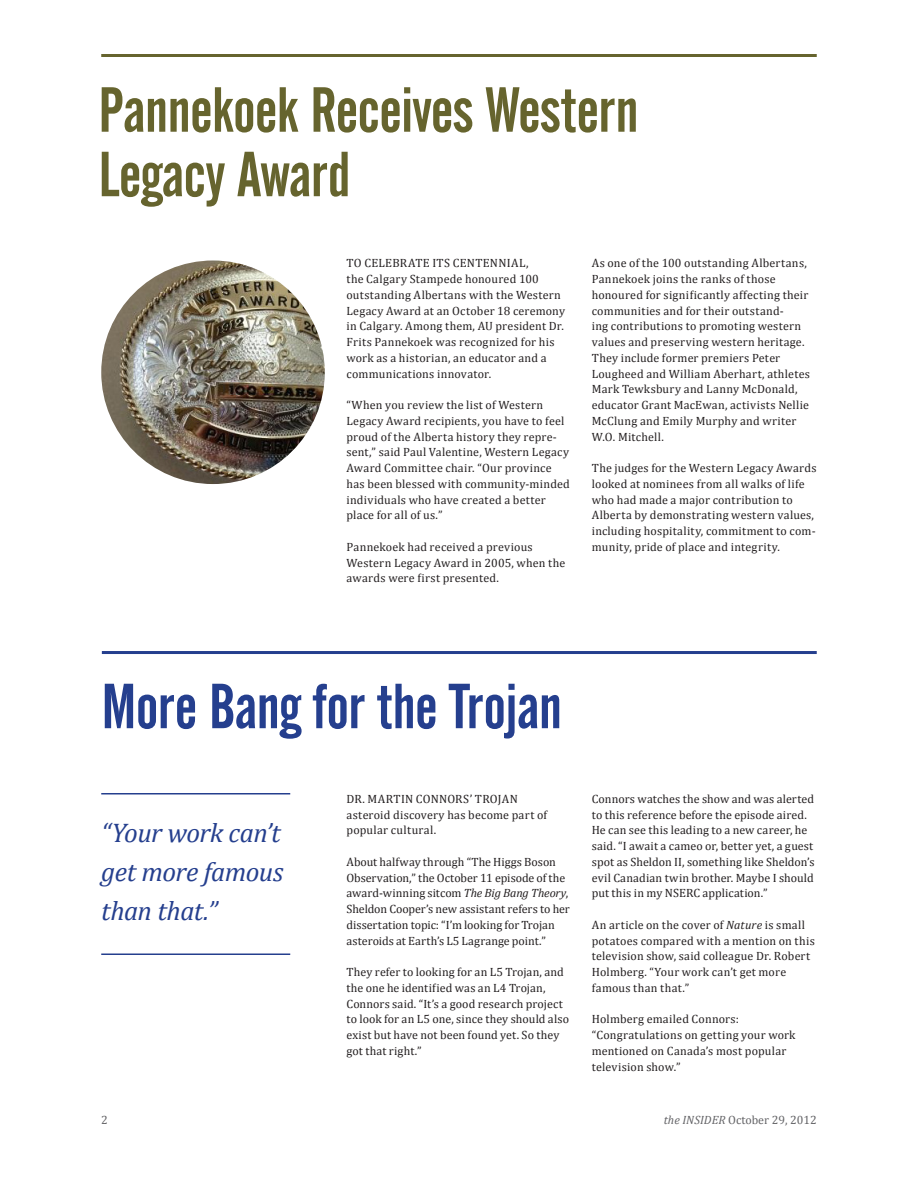
<style>
.page{position:relative;width:918px;height:1188px;background:#fff}
.page>*{position:absolute;margin:0;border:0;box-sizing:border-box;transform-origin:0 0}
.t1{font:63px/64.5px "Alternate Gothic No 2 BT";letter-spacing:-.01em;color:#66642e}
.t2{font:63px "Alternate Gothic No 2 BT";letter-spacing:-.01em;color:#253f8e}
.t3{font:italic 27px/39px "Cambria";letter-spacing:-.02em;color:#253f8e;text-align:justify}
.basic_copy{font:12px/15.8px "Cambria";letter-spacing:.015em;color:#231f20}
.t4{font:12px "Cambria";color:#636366}
.s1{font-style:italic}
</style>
<div class="page">
<hr style="left:101px;top:54px;width:716px;height:3px;background:#66642e">
<img style="left:101px;top:260px;width:224px;height:224px;border-radius:112px">
<hr style="left:102px;top:651px;width:715px;height:3px;background:#253f8e">
<hr style="left:101px;top:793px;width:189px;height:2px;background:#253f8e">
<hr style="left:101px;top:954px;width:189px;height:1px;background:#253f8e">
<p class="t1" style="left:98px;top:78px;width:542px">Pannekoek Receives Western<br>Legacy Award</p>
<p class="basic_copy" style="left:346px;top:255px;width:220px">TO CELEBRATE ITS CENTENNIAL,<br>the Calgary Stampede honoured 100 outstanding Albertans with the Western Legacy Award at an October 18 ceremony in Calgary. Among them, AU president Dr.<br>Frits Pannekoek was recognized for his work as a historian, an educator and a communications innovator.</p>
<p class="basic_copy" style="left:346px;top:397px;width:225px">“When you review the list of Western Legacy Award recipients, you have to feel proud of the Alberta history they repre&shy;sent,” said Paul Valentine, Western Legacy Award Committee chair. “Our province has been blessed with community-minded individuals who have created a better place for all of us.”</p>
<p class="basic_copy" style="left:346px;top:539px;width:220px">Pannekoek had received a previous<br>Western Legacy Award in 2005, when the awards were first presented.</p>
<p class="basic_copy" style="left:592px;top:255px;width:220px">As one of the 100 outstanding Albertans, Pannekoek joins the ranks of those honoured for significantly affecting their communities and for their outstand-<br>ing contributions to promoting western values and preserving western heritage.<br>They include former premiers Peter Lougheed and William Aberhart, athletes Mark Tewksbury and Lanny McDonald, educator Grant MacEwan, activists Nellie McClung and Emily Murphy and writer W.O. Mitchell.</p>
<p class="basic_copy" style="left:592px;top:460px;width:226px">The judges for the Western Legacy Awards looked at nominees from all walks of life who had made a major contribution to Alberta by demonstrating western values, including hospitality, commitment to com&shy;munity, pride of place and integrity.</p>
<p class="t2" style="left:101px;top:671px;width:462px">More Bang for the Trojan</p>
<p class="t3" style="left:101px;top:812px;width:184px">“Your work can’t get more famous than that.”</p>
<p class="basic_copy" style="left:346px;top:791px;width:173px">DR. MARTIN CONNORS’ TROJAN</p>
<p class="basic_copy" style="left:346px;top:807px;width:202px">asteroid discovery has become part of popular cultural.</p>
<p class="basic_copy" style="left:346px;top:854px;width:225px">About halfway through “The Higgs Boson Observation,” the October 11 episode of the award-winning sitcom <span class="s1">The Big Bang Theory</span>, Sheldon Cooper’s new assistant refers to her dissertation topic: “I’m looking for Trojan asteroids at Earth’s L5 Lagrange point.”</p>
<p class="basic_copy" style="left:346px;top:964px;width:224px">They refer to looking for an L5 Trojan, and the one he identified was an L4 Trojan, Connors said. “It’s a good research project to look for an L5 one, since they should also exist but have not been found yet. So they got that right.”</p>
<p class="basic_copy" style="left:592px;top:791px;width:224px">Connors watches the show and was alerted to this reference before the episode aired.<br>He can see this leading to a new career, he said. “I await a cameo or, better yet, a guest spot as Sheldon II, something like Sheldon’s evil Canadian twin brother. Maybe I should put this in my NSERC application.”</p>
<p class="basic_copy" style="left:592px;top:917px;width:225px">An article on the cover of <span class="s1">Nature</span> is small potatoes compared with a mention on this television show, said colleague Dr. Robert Holmberg. “Your work can’t get more famous than that.”</p>
<p class="basic_copy" style="left:592px;top:1011px;width:205px">Holmberg emailed Connors: “Congratulations on getting your work mentioned on Canada’s most popular television show.”</p>
<p class="t4" style="left:101px;top:1113px;width:8px">2</p>
<p class="t4" style="left:664px;top:1113px;width:154px"><span class="s1">the INSIDER</span> October 29, 2012</p>
</div>
